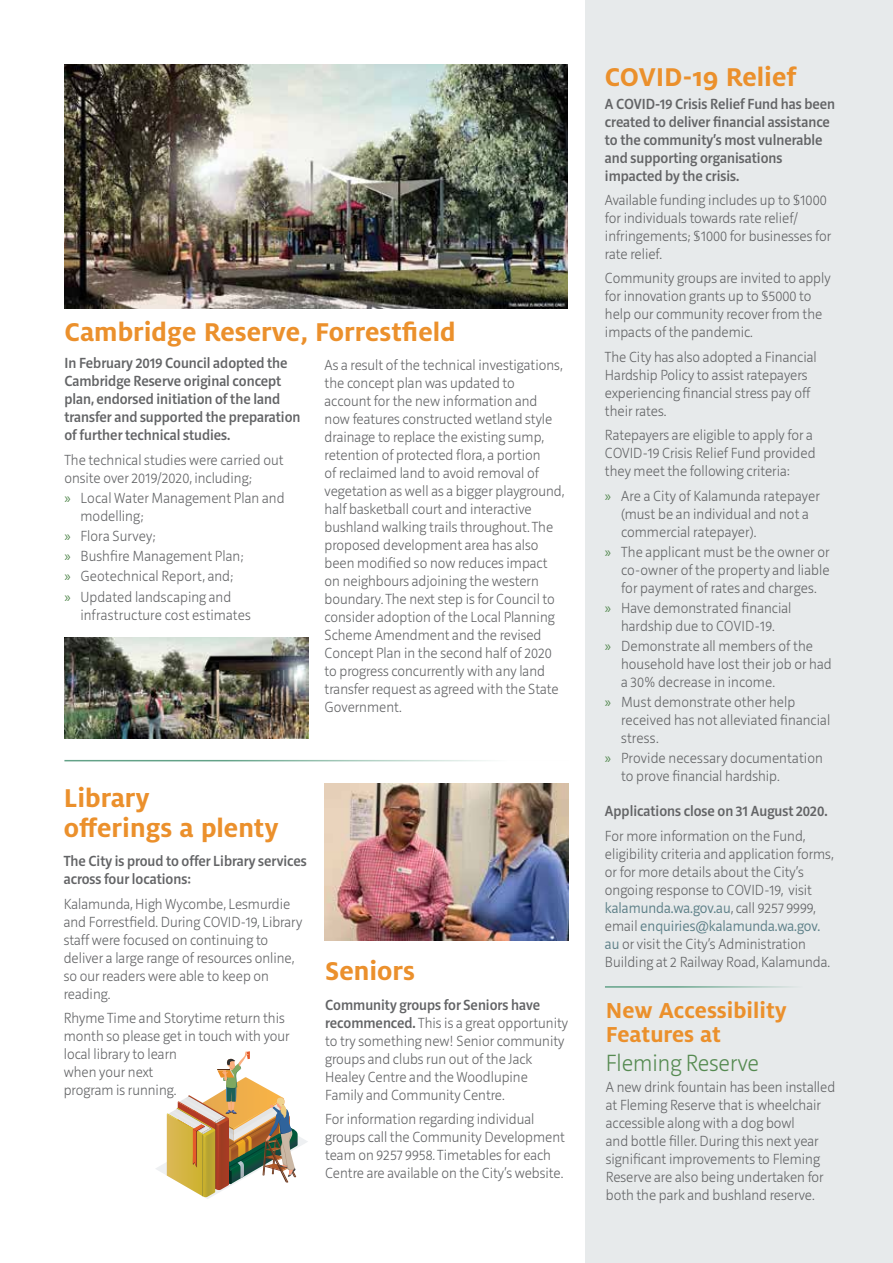
<style>
.page{position:relative;width:893px;height:1263px;background:#fff}
.page>*{position:absolute;margin:0;border:0;box-sizing:border-box;transform-origin:0 0}
.t1{font:700 28.5px/30px "Milo OT";color:#eb902c}
.t2{font:700 24px/24px "Milo OT";color:#eb902c}
.t3{font:200 24px "Riga";color:#558a51}
.t4{font:200 15px/18px "Riga";color:#636466}
.t5{font:500 15px/18px "Riga";color:#636466}
.s1{font-family:"Myriad Pro";font-weight:400;color:#558a51}
.s2{font-weight:500}
.s3{font-weight:300;color:#5d8088}
</style>
<div class="page">
<div style="left:585px;top:0;width:308px;height:1263px;background:#e7eaeb"></div>
<img style="left:325px;top:784px;width:243px;height:156px">
<img style="left:64px;top:637px;width:244px;height:102px">
<img style="left:64px;top:64px;width:504px;height:245px">
<svg style="left:156px;top:1051px;width:152px;height:148px"></svg>
<hr style="left:64px;top:760px;width:506px;height:1px;background:#63a288">
<hr style="left:605px;top:986px;width:226px;height:2px;background:#63a288">
<h1 class="t1" style="left:64px;top:317px;width:393px">Cambridge Reserve, Forrestfield</h1>
<p class="t5" style="left:64px;top:355px;width:238px">In February 2019 Council adopted the Cambridge Reserve original concept plan, endorsed initiation of the land transfer and supported the preparation of further technical studies.</p>
<p class="t4" style="left:64px;top:451px;width:221px">The technical studies were carried out onsite over 2019/2020, including;</p>
<p class="t4" style="left:80px;top:489px;width:206px;text-indent:-16px"><span class="s1">»</span> Local Water Management Plan and modelling;</p>
<p class="t4" style="left:64px;top:526px;width:181px;line-height:20.1px"><span class="s1">»</span> Flora Survey;<br><span class="s1">»</span> Bushfire Management Plan; <span class="s1">»</span> Geotechnical Report, and;<br><span class="s1">»</span> Updated landscaping and</p>
<p class="t4" style="left:80px;top:606px;width:172px">infrastructure cost estimates</p>
<p class="t4" style="left:325px;top:356px;width:241px">As a result of the technical investigations, the concept plan was updated to account for the new information and now features constructed wetland style drainage to replace the existing sump, retention of protected flora, a portion<br>of reclaimed land to avoid removal of vegetation as well as a bigger playground, half basketball court and interactive bushland walking trails throughout. The proposed development area has also been modified so now reduces impact on neighbours adjoining the western boundary. The next step is for Council to consider adoption of the Local Planning Scheme Amendment and the revised Concept Plan in the second half of 2020 to progress concurrently with any land transfer request as agreed with the State Government.</p>
<h1 class="t1" style="left:64px;top:783px;width:216px">Library<br>offerings a plenty</h1>
<p class="t5" style="left:64px;top:853px;width:244px">The City is proud to offer Library services across four locations:</p>
<p class="t4" style="left:64px;top:895px;width:240px">Kalamunda, High Wycombe, Lesmurdie and Forrestfield. During COVID-19, Library staff were focused on continuing to deliver a large range of resources online, so our readers were able to keep on reading.</p>
<p class="t4" style="left:64px;top:1009px;width:227px">Rhyme Time and Storytime return this month so please get in touch with your local library to learn<br>when your next<br>program is running.</p>
<h1 class="t1" style="left:325px;top:956px;width:91px">Seniors</h1>
<p class="t4" style="left:325px;top:996px;width:244px"><span class="s2">Community groups for Seniors have recommenced.</span> This is a great opportunity to try something new! Senior community groups and clubs run out of the Jack Healey Centre and the Woodlupine Family and Community Centre.</p>
<p class="t4" style="left:325px;top:1111px;width:241px">For information regarding individual groups call the Community Development team on 9257 9958. Timetables for each Centre are available on the City’s website.</p>
<h1 class="t1" style="left:605px;top:62px;width:193px">COVID-19 Relief</h1>
<p class="t5" style="left:605px;top:95px;width:232px">A COVID-19 Crisis Relief Fund has been created to deliver financial assistance to the community’s most vulnerable and supporting organisations impacted by the crisis.</p>
<p class="t4" style="left:605px;top:191px;width:228px">Available funding includes up to $1000 for individuals towards rate relief/ infringements; $1000 for businesses for rate relief.</p>
<p class="t4" style="left:605px;top:270px;width:227px">Community groups are invited to apply for innovation grants up to $5000 to help our community recover from the impacts of the pandemic.</p>
<p class="t4" style="left:605px;top:348px;width:213px">The City has also adopted a Financial<br>Hardship Policy to assist ratepayers experiencing financial stress pay off their rates.</p>
<p class="t4" style="left:605px;top:427px;width:212px">Ratepayers are eligible to apply for a<br>COVID-19 Crisis Relief Fund provided they meet the following criteria:</p>
<p class="t4" style="left:621px;top:487px;width:200px;text-indent:-16px"><span class="s1">»</span> Are a City of Kalamunda ratepayer (must be an individual and not a commercial ratepayer).</p>
<p class="t4" style="left:621px;top:543px;width:210px;text-align:justify;text-indent:-16px"><span class="s1">»</span> The applicant must be the owner or co-owner of the property and liable for payment of rates and charges.</p>
<p class="t4" style="left:605px;top:599px;width:188px;text-align:center"><span class="s1">»</span> Have demonstrated financial hardship due to COVID-19.</p>
<p class="t4" style="left:621px;top:637px;width:212px;text-indent:-16px"><span class="s1">»</span> Demonstrate all members of the household have lost their job or had a 30% decrease in income.</p>
<p class="t4" style="left:621px;top:694px;width:211px;text-indent:-16px"><span class="s1">»</span> Must demonstrate other help received has not alleviated financial stress.</p>
<p class="t4" style="left:621px;top:750px;width:203px;text-indent:-16px"><span class="s1">»</span> Provide necessary documentation to prove financial hardship.</p>
<p class="t5" style="left:605px;top:803px;width:224px">Applications close on 31 August 2020.</p>
<p class="t4" style="left:605px;top:827px;width:230px">For more information on the Fund, eligibility criteria and application forms, or for more details about the City’s ongoing response to COVID-19, visit <span class="s3">kalamunda.wa.gov.au</span>, call 9257 9999, email <span class="s3">enquiries@kalamunda.wa.gov. au</span> or visit the City’s Administration Building at 2 Railway Road, Kalamunda.</p>
<h2 class="t2" style="left:606px;top:999px;width:183px">New Accessibility<br>Features at</h2>
<h2 class="t3" style="left:606px;top:1050px;width:155px">Fleming Reserve</h2>
<p class="t4" style="left:606px;top:1078px;width:231px">A new drink fountain has been installed at Fleming Reserve that is wheelchair accessible along with a dog bowl<br>and bottle filler. During this next year significant improvements to Fleming Reserve are also being undertaken for both the park and bushland reserve.</p>
</div>
